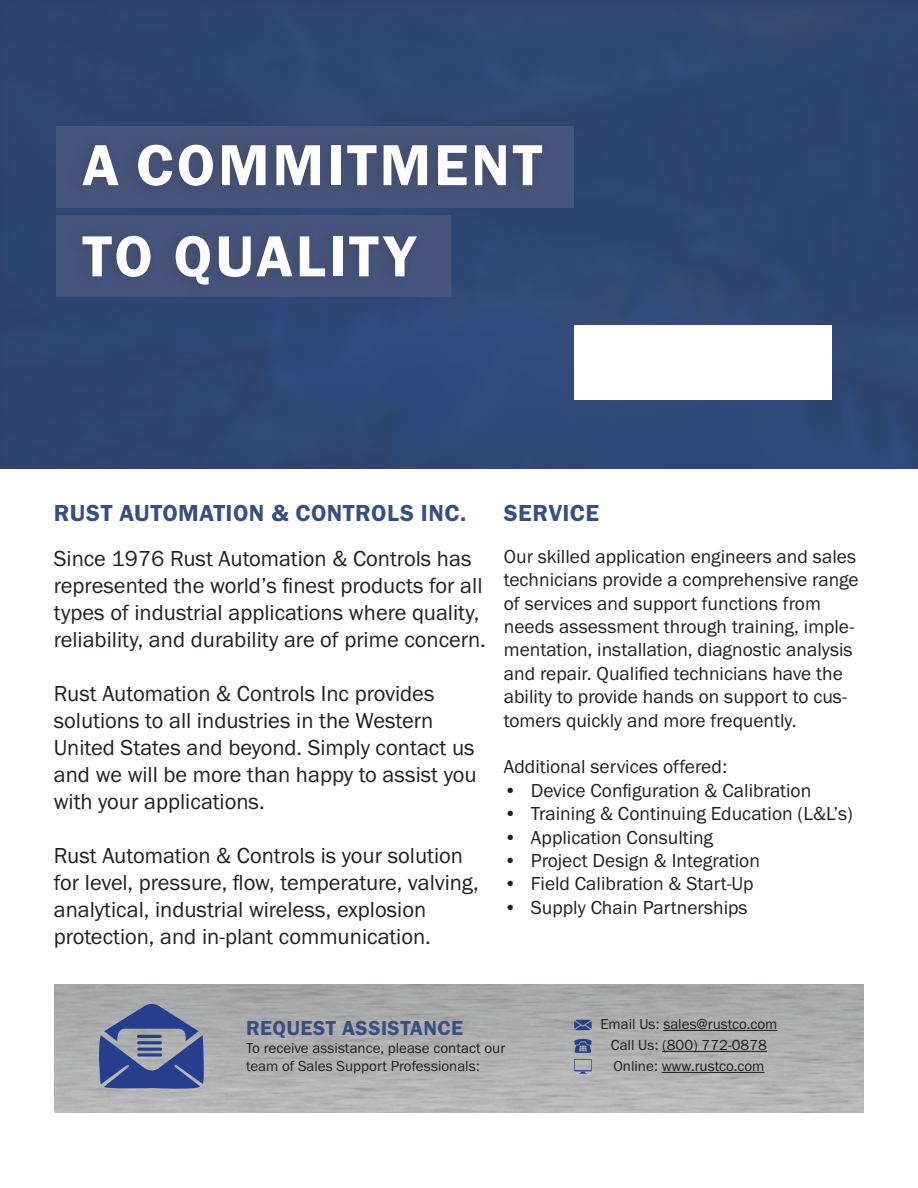
<style>
.page{position:relative;width:918px;height:1188px;background:#fff}
.page>*{position:absolute;margin:0;border:0;box-sizing:border-box;transform-origin:0 0}
.t1{font:59.85px "Franklin Gothic URW Dem";letter-spacing:.05em;color:#fff}
.t2{font:24px "Franklin Gothic URW Dem";letter-spacing:.02em;color:#365082}
.t3{font:22.5px/27px "Franklin Gothic URW Boo";color:#231f20}
.t4{font:21px "Franklin Gothic URW Dem";letter-spacing:.02em;color:#365082}
.t5{font:19.5px/23.4px "Franklin Gothic URW Boo";color:#231f20}
.t6{font:15px/18px "Franklin Gothic URW Boo";color:#231f20}
</style>
<div class="page">
<div style="left:0;top:0;width:918px;height:470px;background:#2f4671"></div>
<div style="left:56px;top:126px;width:517px;height:81px;background:#45557b"></div>
<div style="left:56px;top:216px;width:395px;height:81px;background:#45557b"></div>
<div style="left:65px;top:132px;width:485px;height:166px;background:#231f20;opacity:.18"></div>
<div style="left:574px;top:326px;width:257px;height:73px;background:#fff"></div>
<svg style="left:97px;top:1000px;width:108px;height:90px;background:#68759d"></svg>
<hr style="left:137px;top:1041px;width:25px;height:3px;background:#253f8e;border-radius:2px">
<hr style="left:137px;top:1048px;width:25px;height:3px;background:#253f8e;border-radius:2px">
<svg style="left:137px;top:1053px;width:25px;height:4px"></svg>
<hr style="left:137px;top:1035px;width:25px;height:3px;background:#253f8e;border-radius:2px">
<hr style="left:663px;top:1030px;width:114px;height:1px;background:#231f20">
<hr style="left:662px;top:1051px;width:105px;height:1px;background:#231f20">
<hr style="left:662px;top:1072px;width:102px;height:1px;background:#231f20">
<svg style="left:574px;top:1059px;width:18px;height:15px"></svg>
<svg style="left:574px;top:1039px;width:18px;height:14px"></svg>
<svg style="left:574px;top:1020px;width:18px;height:10px"></svg>
<p class="t1" style="left:82px;top:128px;width:461px">A COMMITMENT</p>
<p class="t1" style="left:82px;top:219px;width:334px">TO QUALITY</p>
<p class="t2" style="left:54px;top:499px;width:414px">RUST AUTOMATION &amp; CONTROLS INC.</p>
<p class="t3" style="left:54px;top:545px;width:434px">Since 1976 Rust Automation &amp; Controls has represented the world’s finest products for all types of industrial applications where quality, reliability, and durability are of prime concern.</p>
<p class="t3" style="left:54px;top:680px;width:424px">Rust Automation &amp; Controls Inc provides solutions to all industries in the Western United States and beyond. Simply contact us and we will be more than happy to assist you with your applications.</p>
<p class="t3" style="left:54px;top:842px;width:426px">Rust Automation &amp; Controls is your solution for level, pressure, flow, temperature, valving, analytical, industrial wireless, explosion protection, and in-plant communication.</p>
<p class="t2" style="left:504px;top:499px;width:97px">SERVICE</p>
<p class="t5" style="left:504px;top:544px;width:356px">Our skilled application engineers and sales technicians provide a comprehensive range of services and support functions from needs assessment through training, imple&shy;mentation, installation, diagnostic analysis and repair. Qualified technicians have the ability to provide hands on support to cus&shy;tomers quickly and more frequently.</p>
<p class="t5" style="left:504px;top:755px;width:225px">Additional services offered:</p>
<p class="t5" style="left:504px;top:778px;width:309px">• Device Configuration &amp; Calibration</p>
<p class="t5" style="left:504px;top:802px;width:351px">• Training &amp; Continuing Education (L&amp;L’s)</p>
<p class="t5" style="left:504px;top:825px;width:211px">• Application Consulting</p>
<p class="t5" style="left:504px;top:848px;width:258px">• Project Design &amp; Integration</p>
<p class="t5" style="left:504px;top:872px;width:251px">• Field Calibration &amp; Start-Up</p>
<p class="t5" style="left:504px;top:895px;width:245px">• Supply Chain Partnerships</p>
<p class="t4" style="left:246px;top:1015px;width:218px">REQUEST ASSISTANCE</p>
<p class="t6" style="left:246px;top:1039px;width:261px">To receive assistance, please contact our team of Sales Support Professionals:</p>
<p class="t6" style="left:600px;top:1015px;width:179px">Email Us: sales@rustco.com</p>
<p class="t6" style="left:611px;top:1036px;width:158px">Call Us: (800) 772-0878</p>
<p class="t6" style="left:613px;top:1057px;width:152px">Online: www.rustco.com</p>
</div>
